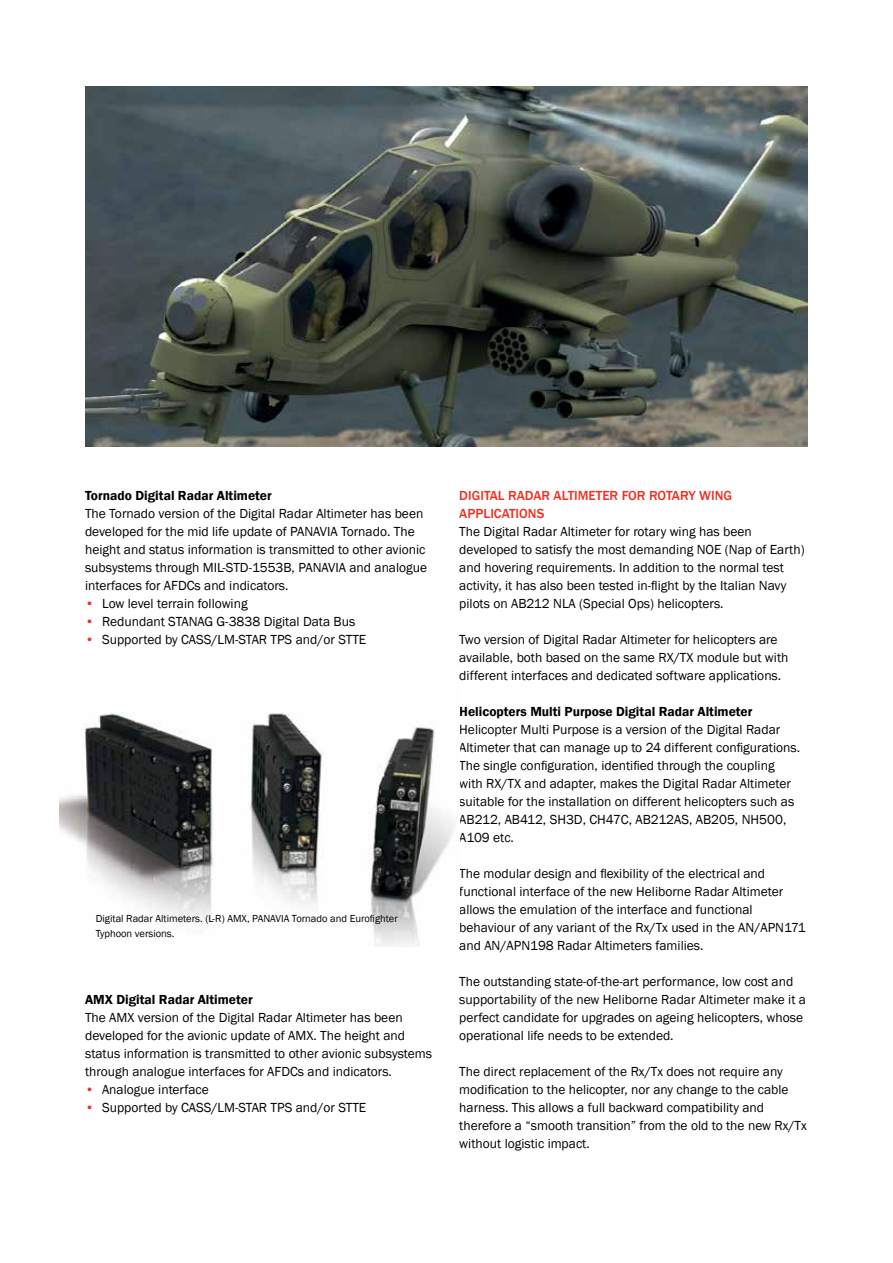
<style>
.page{position:relative;width:893px;height:1263px;background:#fff}
.page>*{position:absolute;margin:0;border:0;box-sizing:border-box;transform-origin:0 0}
.t1{font:13.5px/18px "Franklin Gothic";color:#000}
.t2{font:600 13.5px "Franklin Gothic";color:#000}
.t3{font:500 13.5px/18px "Franklin Gothic";color:#ee3124}
.t4{font:10.5px/15px "Franklin Gothic";color:#000}
.s1{font-weight:500;color:#ee3124}
</style>
<div class="page">
<img style="left:85px;top:86px;width:723px;height:360px">
<img style="left:60px;top:713px;width:395px;height:233px">
<p class="t2" style="left:85px;top:487px;width:188px">Tornado Digital Radar Altimeter</p>
<p class="t1" style="left:85px;top:505px;width:344px">The Tornado version of the Digital Radar Altimeter has been developed for the mid life update of PANAVIA Tornado. The height and status information is transmitted to other avionic subsystems through MIL-STD-1553B, PANAVIA and analogue interfaces for AFDCs and indicators.</p>
<p class="t1" style="left:85px;top:595px;width:164px"><span class="s1">•</span> Low level terrain following</p>
<p class="t1" style="left:85px;top:613px;width:272px"><span class="s1">•</span> Redundant STANAG G-3838 Digital Data Bus</p>
<p class="t1" style="left:85px;top:631px;width:283px"><span class="s1">•</span> Supported by CASS/LM-STAR TPS and/or STTE</p>
<p class="t4" style="left:96px;top:911px;width:304px">Digital Radar Altimeters. (L-R) AMX, PANAVIA Tornado and Eurofighter<br>Typhoon versions.</p>
<p class="t2" style="left:85px;top:991px;width:169px">AMX Digital Radar Altimeter</p>
<p class="t1" style="left:85px;top:1009px;width:349px">The AMX version of the Digital Radar Altimeter has been developed for the avionic update of AMX. The height and status information is transmitted to other avionic subsystems through analogue interfaces for AFDCs and indicators.</p>
<p class="t1" style="left:85px;top:1081px;width:125px"><span class="s1">•</span> Analogue interface</p>
<p class="t1" style="left:85px;top:1099px;width:283px"><span class="s1">•</span> Supported by CASS/LM-STAR TPS and/or STTE</p>
<p class="t3" style="left:459px;top:487px;width:274px">DIGITAL RADAR ALTIMETER FOR ROTARY WING<br>APPLICATIONS</p>
<p class="t1" style="left:459px;top:523px;width:347px">The Digital Radar Altimeter for rotary wing has been developed to satisfy the most demanding NOE (Nap of Earth) and hovering requirements. In addition to the normal test activity, it has also been tested in-flight by the Italian Navy pilots on AB212 NLA (Special Ops) helicopters.</p>
<p class="t1" style="left:459px;top:631px;width:331px">Two version of Digital Radar Altimeter for helicopters are available, both based on the same RX/TX module but with different interfaces and dedicated software applications.</p>
<p class="t2" style="left:459px;top:703px;width:295px">Helicopters Multi Purpose Digital Radar Altimeter</p>
<p class="t1" style="left:459px;top:721px;width:342px">Helicopter Multi Purpose is a version of the Digital Radar Altimeter that can manage up to 24 different configurations.<br>The single configuration, identified through the coupling with RX/TX and adapter, makes the Digital Radar Altimeter suitable for the installation on different helicopters such as AB212, AB412, SH3D, CH47C, AB212AS, AB205, NH500, A109 etc.</p>
<p class="t1" style="left:459px;top:865px;width:348px">The modular design and flexibility of the electrical and functional interface of the new Heliborne Radar Altimeter allows the emulation of the interface and functional behaviour of any variant of the Rx/Tx used in the AN/APN171 and AN/APN198 Radar Altimeters families.</p>
<p class="t1" style="left:459px;top:973px;width:348px">The outstanding state-of-the-art performance, low cost and supportability of the new Heliborne Radar Altimeter make it a perfect candidate for upgrades on ageing helicopters, whose operational life needs to be extended.</p>
<p class="t1" style="left:459px;top:1063px;width:349px">The direct replacement of the Rx/Tx does not require any modification to the helicopter, nor any change to the cable harness. This allows a full backward compatibility and therefore a “smooth transition” from the old to the new Rx/Tx without logistic impact.</p>
</div>
